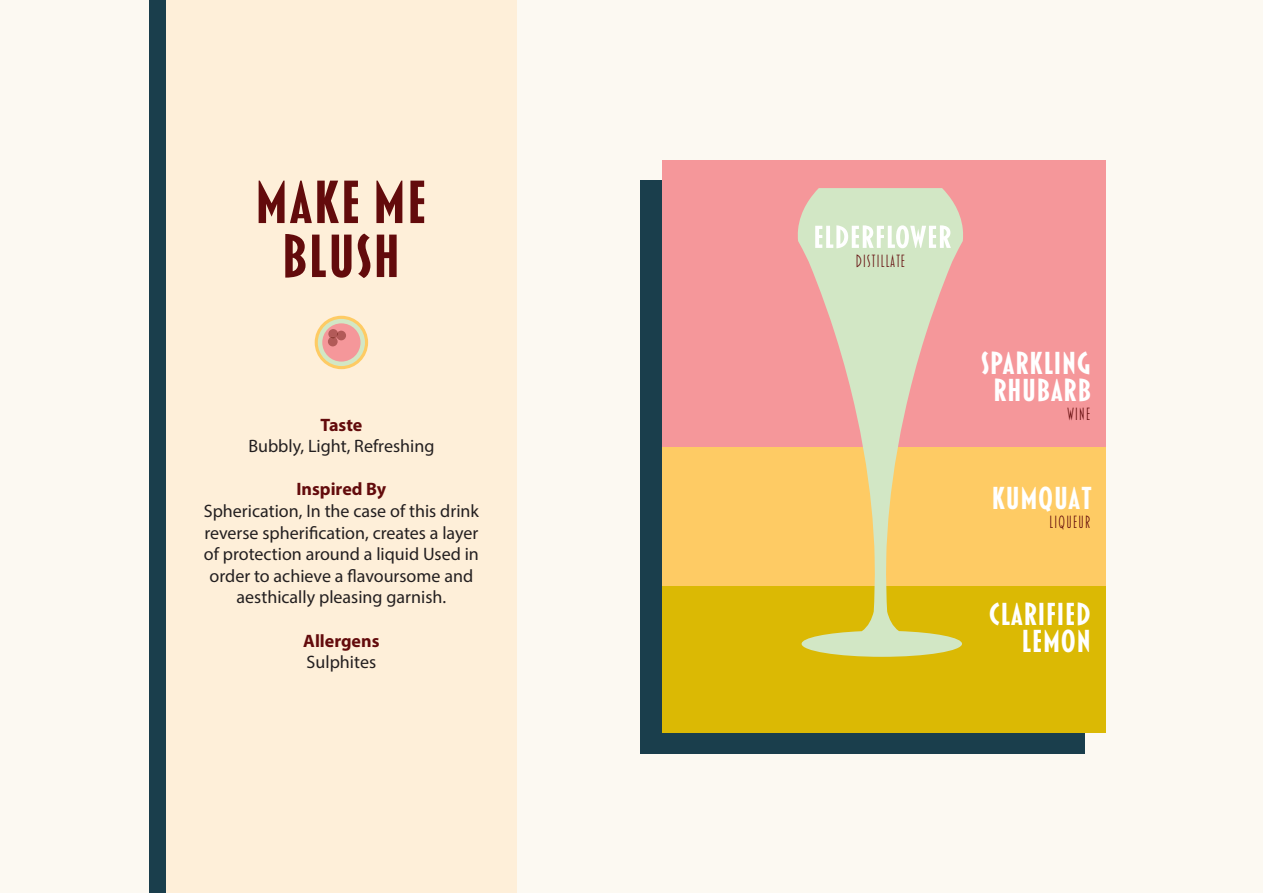
<style>
.page{position:relative;width:1263px;height:893px;background:#fcf9f2}
.page>*{position:absolute;margin:0;border:0;box-sizing:border-box;transform-origin:0 0}
.t1{font:700 62.1px/54px "Blakely";color:#630b0c;text-align:center}
.t2{font:700 32.4px/27px "Blakely";color:#fff;text-align:center}
.t3{font:18px/21.6px "Myriad Pro";color:#231f20;text-align:center}
.t4{font:700 18px "Myriad Pro";color:#630b0c}
.t5{font:300 18px "Blakely";color:#630b0c}
</style>
<div class="page">
<div style="left:166px;top:0;width:351px;height:893px;background:#feefd9"></div>
<div style="left:149px;top:0;width:17px;height:893px;background:#1a3e4c"></div>
<div style="left:640px;top:181px;width:444px;height:573px;background:#1a3e4c"></div>
<div style="left:662px;top:160px;width:443px;height:396px;background:#f5979a"></div>
<div style="left:662px;top:447px;width:443px;height:143px;background:#fecb64"></div>
<div style="left:662px;top:587px;width:443px;height:146px;background:#dbb904"></div>
<svg style="left:798px;top:188px;width:165px;height:469px"></svg>
<svg style="left:815px;top:225px;width:136px;height:23px;background:#e7f2e1"></svg>
<div style="left:315px;top:316px;width:53px;height:53px;background:linear-gradient(to right,#fdcb66,#fecb64);border-radius:50%"></div>
<div style="left:318px;top:319px;width:47px;height:47px;background:#d2e7c5;border-radius:50%"></div>
<div style="left:322px;top:323px;width:38px;height:39px;background:#f5979a;border-radius:50%"></div>
<svg style="left:328px;top:329px;width:18px;height:17px"></svg>
<h1 class="t1" style="left:255px;top:177px;width:174px">MAKE ME<br>BLUSH</h1>
<p class="t4" style="left:320px;top:413px;width:44px">Taste</p>
<p class="t3" style="left:248px;top:435px;width:187px">Bubbly, Light, Refreshing</p>
<p class="t4" style="left:296px;top:478px;width:91px">Inspired By</p>
<p class="t3" style="left:204px;top:500px;width:277px">Spherication, In the case of this drink reverse spherification, creates a layer of protection around a liquid Used in order to achieve a flavoursome and aesthically pleasing garnish.</p>
<p class="t4" style="left:303px;top:629px;width:78px">Allergens</p>
<p class="t3" style="left:307px;top:651px;width:71px">Sulphites</p>
<p class="t5" style="left:855px;top:253px;width:52px">DISTILLATE</p>
<h2 class="t2" style="left:981px;top:351px;width:112px">SPARKLING<br>RHUBARB</h2>
<p class="t5" style="left:1067px;top:405px;width:26px">WINE</p>
<h2 class="t2" style="left:991px;top:485px;width:103px">KUMQUAT</h2>
<p class="t5" style="left:1049px;top:513px;width:44px">LIQUEUR</p>
<h2 class="t2" style="left:988px;top:602px;width:104px;text-align:right">CLARIFIED<br>LEMON</h2>
</div>
